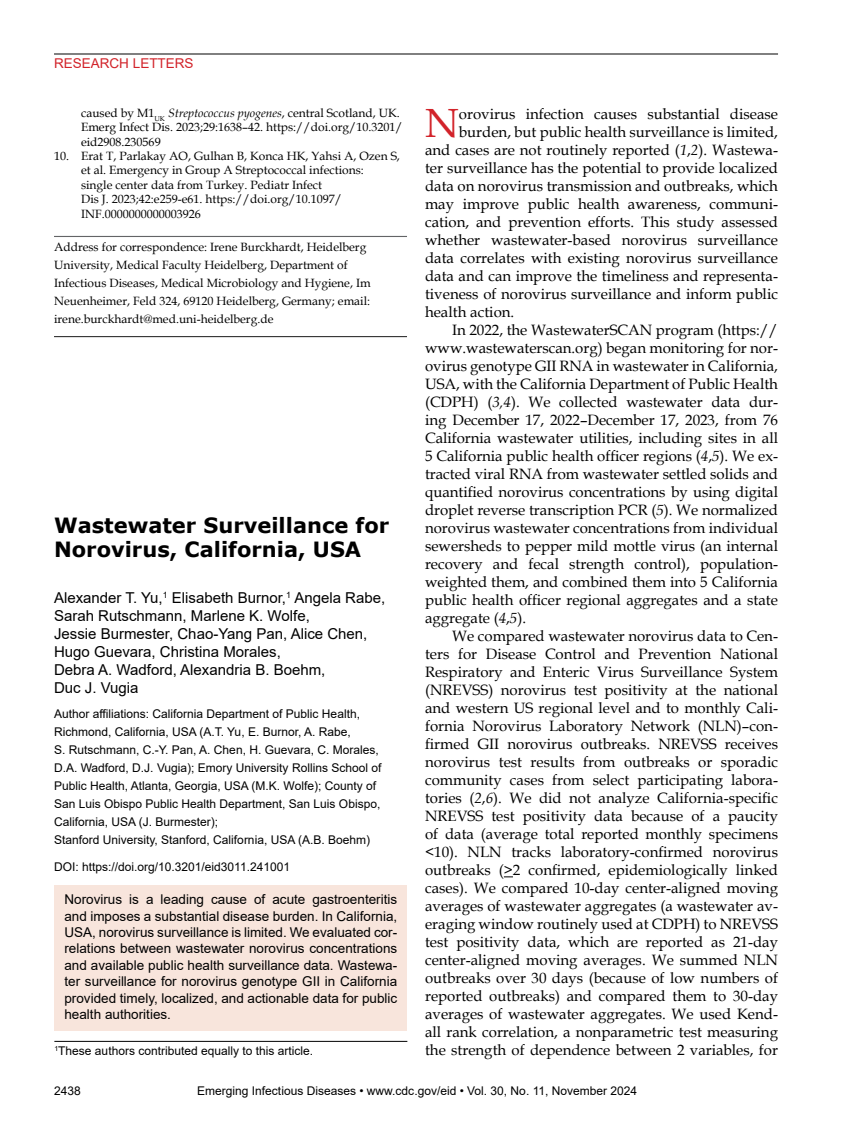
<style>
.page{position:relative;width:851px;height:1134px;background:#fff}
.page>*{position:absolute;margin:0;border:0;box-sizing:border-box;transform-origin:0 0}
.t1{font:40.8px "Book Antiqua";color:#d2232a}
.t2{font:700 21px/24px "Verdana";color:#000}
.t3{font:15px "Book Antiqua";color:#000}
.t4{font:15px/18px "Arial";color:#000}
.t5{font:13.5px/16.5px "Arial";color:#000;text-align:justify}
.t6{font:13.5px "Arial";color:#d2232a}
.t7{font:12px/14.4px "Book Antiqua";color:#000}
.t8{font:12px/18px "Arial";color:#000}
.s1{font-style:italic}
</style>
<div class="page">
<hr style="left:54px;top:54px;width:724px;height:1px;background:#000">
<hr style="left:54px;top:236px;width:353px;height:1px;background:#636466">
<hr style="left:54px;top:336px;width:353px;height:1px;background:#333">
<div style="left:54px;top:885px;width:352px;height:145px;background:#f8e5dc"></div>
<hr style="left:54px;top:1041px;width:353px;height:1px;background:#000">
<p class="t6" style="left:54px;top:54px;width:141px">RESEARCH LETTERS</p>
<p class="t7" style="left:81px;top:105px;width:323px">caused by M1<sub>UK</sub> <span class="s1">Streptococcus pyogenes</span>, central Scotland, UK.<br>Emerg Infect Dis. 2023;29:1638–42. https://doi.org/10.3201/ eid2908.230569</p>
<p class="t7" style="left:81px;top:148px;width:320px;text-indent:-27px">10. Erat T, Parlakay AO, Gulhan B, Konca HK, Yahsi A, Ozen S, et al. Emergency in Group A Streptococcal infections:<br>single center data from Turkey. Pediatr Infect<br>Dis J. 2023;42:e259-e61. https://doi.org/10.1097/ INF.0000000000003926</p>
<p class="t7" style="left:54px;top:237px;width:318px;line-height:18px">Address for correspondence: Irene Burckhardt, Heidelberg University, Medical Faculty Heidelberg, Department of Infectious Diseases, Medical Microbiology and Hygiene, Im Neuenheimer, Feld 324, 69120 Heidelberg, Germany; email: irene.burckhardt@med.uni-heidelberg.de</p>
<h2 class="t2" style="left:54px;top:513px;width:337px">Wastewater Surveillance for<br>Norovirus, California, USA</h2>
<p class="t4" style="left:54px;top:589px;width:333px">Alexander T. Yu,<sup>1</sup> Elisabeth Burnor,<sup>1</sup> Angela Rabe, Sarah Rutschmann, Marlene K. Wolfe,<br>Jessie Burmester, Chao-Yang Pan, Alice Chen, Hugo Guevara, Christina Morales,<br>Debra A. Wadford, Alexandria B. Boehm,<br>Duc J. Vugia</p>
<p class="t8" style="left:54px;top:704px;width:329px">Author affiliations: California Department of Public Health, Richmond, California, USA (A.T. Yu, E. Burnor, A. Rabe,<br>S. Rutschmann, C.-Y. Pan, A. Chen, H. Guevara, C. Morales, D.A. Wadford, D.J. Vugia); Emory University Rollins School of Public Health, Atlanta, Georgia, USA (M.K. Wolfe); County of San Luis Obispo Public Health Department, San Luis Obispo, California, USA (J. Burmester);<br>Stanford University, Stanford, California, USA (A.B. Boehm)</p>
<p class="t8" style="left:54px;top:857px;width:237px">DOI: https://doi.org/10.3201/eid3011.241001</p>
<p class="t5" style="left:64px;top:891px;width:334px">Norovirus is a leading cause of acute gastroenteritis and imposes a substantial disease burden. In California, USA, norovirus surveillance is limited. We evaluated cor&shy;relations between wastewater norovirus concentrations and available public health surveillance data. Wastewa&shy;ter surveillance for norovirus genotype GII in California provided timely, localized, and actionable data for public health authorities.</p>
<p class="t8" style="left:54px;top:1042px;width:260px"><sup>1</sup>These authors contributed equally to this article.</p>
<h1 class="t1" style="left:425px;top:95px;width:35px">N</h1>
<p class="t3" style="left:459px;top:103px;width:320px">orovirus infection causes substantial disease</p>
<p class="t3" style="left:459px;top:121px;width:320px">burden, but public health surveillance is limited,</p>
<p class="t3" style="left:425px;top:139px;width:354px">and cases are not routinely reported (<span class="s1">1</span>,<span class="s1">2</span>). Wastewa-</p>
<p class="t3" style="left:425px;top:157px;width:354px">ter surveillance has the potential to provide localized</p>
<p class="t3" style="left:425px;top:175px;width:354px">data on norovirus transmission and outbreaks, which</p>
<p class="t3" style="left:425px;top:193px;width:354px">may improve public health awareness, communi-</p>
<p class="t3" style="left:425px;top:211px;width:354px">cation, and prevention efforts. This study assessed</p>
<p class="t3" style="left:425px;top:229px;width:354px">whether wastewater-based norovirus surveillance</p>
<p class="t3" style="left:425px;top:247px;width:354px">data correlates with existing norovirus surveillance</p>
<p class="t3" style="left:425px;top:265px;width:354px">data and can improve the timeliness and representa-</p>
<p class="t3" style="left:425px;top:283px;width:354px">tiveness of norovirus surveillance and inform public</p>
<p class="t3" style="left:425px;top:301px;width:91px">health action.</p>
<p class="t3" style="left:452px;top:319px;width:327px">In 2022, the WastewaterSCAN program (https://</p>
<p class="t3" style="left:425px;top:337px;width:354px">www.wastewaterscan.org) began monitoring for nor-</p>
<p class="t3" style="left:425px;top:355px;width:354px">ovirus genotype GII RNA in wastewater in California,</p>
<p class="t3" style="left:425px;top:373px;width:354px">USA, with the California Department of Public Health</p>
<p class="t3" style="left:425px;top:391px;width:354px">(CDPH) (<span class="s1">3,4</span>). We collected wastewater data dur-</p>
<p class="t3" style="left:425px;top:409px;width:354px">ing December 17, 2022–December 17, 2023, from 76</p>
<p class="t3" style="left:425px;top:427px;width:354px">California wastewater utilities, including sites in all</p>
<p class="t3" style="left:425px;top:445px;width:354px">5 California public health officer regions (<span class="s1">4</span>,<span class="s1">5</span>). We ex-</p>
<p class="t3" style="left:425px;top:463px;width:354px">tracted viral RNA from wastewater settled solids and</p>
<p class="t3" style="left:425px;top:481px;width:354px">quantified norovirus concentrations by using digital</p>
<p class="t3" style="left:425px;top:499px;width:354px">droplet reverse transcription PCR (<span class="s1">5</span>). We normalized</p>
<p class="t3" style="left:425px;top:517px;width:354px">norovirus wastewater concentrations from individual</p>
<p class="t3" style="left:425px;top:535px;width:354px">sewersheds to pepper mild mottle virus (an internal</p>
<p class="t3" style="left:425px;top:553px;width:354px">recovery and fecal strength control), population-</p>
<p class="t3" style="left:425px;top:571px;width:354px">weighted them, and combined them into 5 California</p>
<p class="t3" style="left:425px;top:589px;width:354px">public health officer regional aggregates and a state</p>
<p class="t3" style="left:425px;top:607px;width:103px">aggregate (<span class="s1">4</span>,<span class="s1">5</span>).</p>
<p class="t3" style="left:452px;top:625px;width:327px">We compared wastewater norovirus data to Cen-</p>
<p class="t3" style="left:425px;top:643px;width:354px">ters for Disease Control and Prevention National</p>
<p class="t3" style="left:425px;top:661px;width:354px">Respiratory and Enteric Virus Surveillance System</p>
<p class="t3" style="left:425px;top:679px;width:354px">(NREVSS) norovirus test positivity at the national</p>
<p class="t3" style="left:425px;top:697px;width:354px">and western US regional level and to monthly Cali-</p>
<p class="t3" style="left:425px;top:715px;width:354px">fornia Norovirus Laboratory Network (NLN)–con-</p>
<p class="t3" style="left:425px;top:733px;width:354px">firmed GII norovirus outbreaks. NREVSS receives</p>
<p class="t3" style="left:425px;top:751px;width:354px">norovirus test results from outbreaks or sporadic</p>
<p class="t3" style="left:425px;top:769px;width:354px">community cases from select participating labora-</p>
<p class="t3" style="left:425px;top:787px;width:354px">tories (<span class="s1">2</span>,<span class="s1">6</span>). We did not analyze California-specific</p>
<p class="t3" style="left:425px;top:805px;width:354px">NREVSS test positivity data because of a paucity</p>
<p class="t3" style="left:425px;top:823px;width:354px">of data (average total reported monthly specimens</p>
<p class="t3" style="left:425px;top:841px;width:354px">&lt;10). NLN tracks laboratory-confirmed norovirus</p>
<p class="t3" style="left:425px;top:859px;width:354px">outbreaks (&gt;2 confirmed, epidemiologically linked</p>
<p class="t3" style="left:425px;top:877px;width:354px">cases). We compared 10-day center-aligned moving</p>
<p class="t3" style="left:425px;top:895px;width:354px">averages of wastewater aggregates (a wastewater av-</p>
<p class="t3" style="left:425px;top:913px;width:354px">eraging window routinely used at CDPH) to NREVSS</p>
<p class="t3" style="left:425px;top:931px;width:354px">test positivity data, which are reported as 21-day</p>
<p class="t3" style="left:425px;top:949px;width:354px">center-aligned moving averages. We summed NLN</p>
<p class="t3" style="left:425px;top:967px;width:354px">outbreaks over 30 days (because of low numbers of</p>
<p class="t3" style="left:425px;top:985px;width:354px">reported outbreaks) and compared them to 30-day</p>
<p class="t3" style="left:425px;top:1003px;width:354px">averages of wastewater aggregates. We used Kend-</p>
<p class="t3" style="left:425px;top:1021px;width:354px">all rank correlation, a nonparametric test measuring</p>
<p class="t3" style="left:425px;top:1039px;width:354px">the strength of dependence between 2 variables, for</p>
<p class="t8" style="left:54px;top:1082px;width:28px">2438</p>
<p class="t8" style="left:197px;top:1082px;width:441px">Emerging Infectious Diseases • www.cdc.gov/eid • Vol. 30, No. 11, November 2024</p>
</div>
